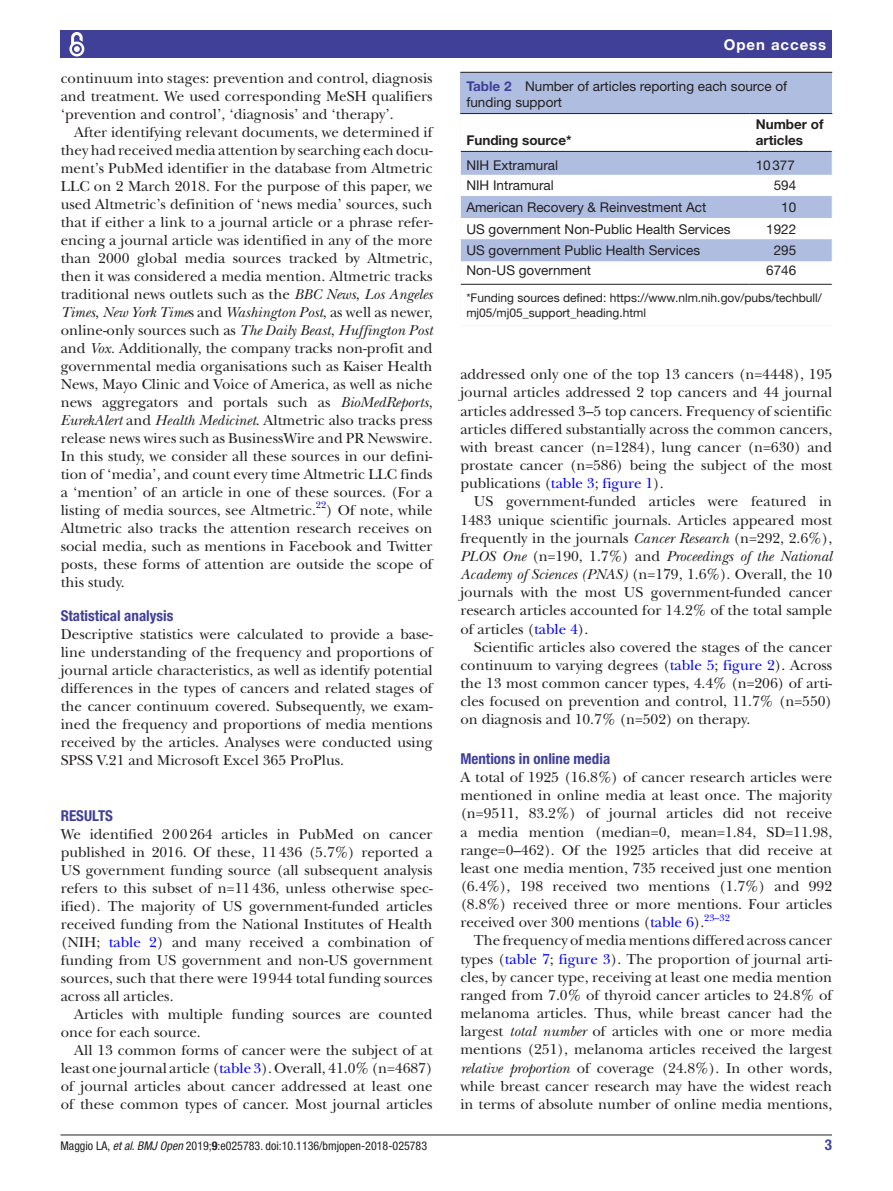
<style>
.page{position:relative;width:893px;height:1191px;background:#fff}
.page>*{position:absolute;margin:0;border:0;box-sizing:border-box;transform-origin:0 0}
.t1{font:15px/18px "New Baskerville";color:#231f20;text-align:justify}
.t2{font:700 condensed 15px "Helvetica Neue LT Std";color:#414099}
.t3{font:700 15px "Helvetica Neue LT Std";letter-spacing:.065em;color:#fff}
.t4{font:13.5px/16.5px "Helvetica Neue LT Std";color:#231f20}
.t5{font:700 13.5px/16.2px "Helvetica Neue LT Std";color:#231f20}
.t6{font:12px/15px "Helvetica Neue LT Std";color:#231f20}
.t7{font:condensed 12px "Helvetica Neue LT Std";color:#231f20}
.t8{font:9.9px "New Baskerville";color:#00f}
.s1{font-style:italic}
.s2{color:#00f}
.s3{font-weight:700;color:#414099}
.s4{font-weight:700}
</style>
<div class="page">
<hr style="left:61px;top:1134px;width:771px;height:1px;background:#231f20">
<div style="left:61px;top:31px;width:771px;height:27px;background:#414099"></div>
<svg style="left:69px;top:32px;width:16px;height:25px"></svg>
<div style="left:460px;top:73px;width:372px;height:253px;background:#afbde1"></div>
<hr style="left:460px;top:72px;width:372px;height:1px;background:#231f20">
<div style="left:461px;top:114px;width:371px;height:212px;background:#fff"></div>
<hr style="left:460px;top:113px;width:290px;height:1px;background:#231f20">
<hr style="left:750px;top:113px;width:82px;height:1px;background:#231f20">
<hr style="left:750px;top:284px;width:82px;height:1px;background:#231f20">
<hr style="left:460px;top:284px;width:290px;height:1px;background:#231f20">
<hr style="left:460px;top:114px;width:1px;height:37px;background:#fff">
<hr style="left:460px;top:284px;width:1px;height:42px;background:#fff">
<svg style="left:460px;top:151px;width:373px;height:133px"></svg>
<hr style="left:466px;top:316px;width:366px;height:2px;background:#fff">
<p class="t1" style="left:61px;top:69px;width:373px">continuum into stages: prevention and control, diagnosis and treatment. We used corresponding MeSH qualifiers ‘prevention and control’, ‘diagnosis’ and ‘therapy’.</p>
<p class="t1" style="left:61px;top:123px;width:373px;text-indent:14px">After identifying relevant documents, we determined if they had received media attention by searching each docu&shy;ment’s PubMed identifier in the database from Altmetric LLC on 2 March 2018. For the purpose of this paper, we used Altmetric’s definition of ‘news media’ sources, such that if either a link to a journal article or a phrase refer&shy;encing a journal article was identified in any of the more than 2000 global media sources tracked by Altmetric, then it was considered a media mention. Altmetric tracks traditional news outlets such as the <span class="s1">BBC News</span>, <span class="s1">Los Angeles Times</span>, <span class="s1">New York Time</span>s and <span class="s1">Washington Post</span>, as well as newer, online-only sources such as <span class="s1">The Daily Beast</span>, <span class="s1">Huffington Post </span>and <span class="s1">Vox.</span> Additionally, the company tracks non-profit and governmental media organisations such as Kaiser Health News, Mayo Clinic and Voice of America, as well as niche news aggregators and portals such as <span class="s1">BioMedReports</span>, <span class="s1">EurekAlert</span> and <span class="s1">Health Medicinet</span>. Altmetric also tracks press release news wires such as BusinessWire and PR Newswire.<br>In this study, we consider all these sources in our defini&shy;tion of ‘media’, and count every time Altmetric LLC finds a ‘mention’ of an article in one of these sources. (For a listing of media sources, see Altmetric.</p>
<p class="t8" style="left:316px;top:499px;width:12px">22</p>
<p class="t1" style="left:61px;top:501px;width:373px;text-indent:266px">) Of note, while Altmetric also tracks the attention research receives on social media, such as mentions in Facebook and Twitter posts, these forms of attention are outside the scope of this study.</p>
<p class="t2" style="left:61px;top:606px;width:114px">Statistical analysis</p>
<p class="t1" style="left:61px;top:625px;width:373px">Descriptive statistics were calculated to provide a base&shy;line understanding of the frequency and proportions of journal article characteristics, as well as identify potential differences in the types of cancers and related stages of the cancer continuum covered. Subsequently, we exam&shy;ined the frequency and proportions of media mentions received by the articles. Analyses were conducted using SPSS V.21 and Microsoft Excel 365 ProPlus.</p>
<p class="t2" style="left:61px;top:807px;width:54px">Results</p>
<p class="t1" style="left:61px;top:825px;width:373px">We identified 200264 articles in PubMed on cancer published in 2016. Of these, 11436 (5.7%) reported a US government funding source (all subsequent analysis refers to this subset of n=11436, unless otherwise spec&shy;ified). The majority of US government-funded articles received funding from the National Institutes of Health (NIH; <span class="s2">table 2</span>) and many received a combination of funding from US government and non-US government sources, such that there were 19944 total funding sources across all articles.</p>
<p class="t1" style="left:61px;top:1005px;width:373px;text-indent:14px">Articles with multiple funding sources are counted once for each source.</p>
<p class="t1" style="left:61px;top:1041px;width:373px;text-indent:14px">All 13 common forms of cancer were the subject of at least one journal article (<span class="s2">table 3</span>). Overall, 41.0% (n=4687) of journal articles about cancer addressed at least one of these common types of cancer. Most journal articles</p>
<p class="t3" style="left:724px;top:35px;width:104px">Open access</p>
<p class="t4" style="left:466px;top:77px;width:322px"><span class="s3">Table 2</span> Number of articles reporting each source of funding support</p>
<p class="t5" style="left:466px;top:132px;width:107px">Funding source*</p>
<p class="t5" style="left:756px;top:116px;width:69px">Number of articles</p>
<p class="t4" style="left:466px;top:157px;width:93px">NIH Extramural</p>
<p class="t4" style="left:756px;top:157px;width:41px">10377</p>
<p class="t4" style="left:466px;top:177px;width:89px">NIH Intramural</p>
<p class="t4" style="left:774px;top:177px;width:24px">594</p>
<p class="t4" style="left:466px;top:199px;width:242px">American Recovery &amp; Reinvestment Act</p>
<p class="t4" style="left:781px;top:199px;width:17px">10</p>
<p class="t4" style="left:466px;top:220px;width:266px">US government Non-Public Health Services</p>
<p class="t4" style="left:766px;top:220px;width:32px">1922</p>
<p class="t4" style="left:466px;top:242px;width:235px">US government Public Health Services</p>
<p class="t4" style="left:774px;top:242px;width:24px">295</p>
<p class="t4" style="left:466px;top:262px;width:126px">Non-US government</p>
<p class="t4" style="left:766px;top:262px;width:32px">6746</p>
<p class="t6" style="left:466px;top:290px;width:357px">*Funding sources defined: https://www.nlm.nih.gov/pubs/techbull/ mj05/mj05_support_heading.html</p>
<p class="t1" style="left:460px;top:365px;width:373px">addressed only one of the top 13 cancers (n=4448), 195 journal articles addressed 2 top cancers and 44 journal articles addressed 3–5 top cancers. Frequency of scientific articles differed substantially across the common cancers, with breast cancer (n=1284), lung cancer (n=630) and prostate cancer (n=586) being the subject of the most publications (<span class="s2">table 3</span>; <span class="s2">figure 1</span>).</p>
<p class="t1" style="left:460px;top:492px;width:373px;text-indent:13px">US government-funded articles were featured in 1483 unique scientific journals. Articles appeared most frequently in the journals <span class="s1">Cancer Research</span> (n=292, 2.6%), <span class="s1">PLOS One</span> (n=190, 1.7%) and <span class="s1">Proceedings of the National Academy of Sciences (PNAS)</span> (n=179, 1.6%). Overall, the 10 journals with the most US government-funded cancer research articles accounted for 14.2% of the total sample of articles (<span class="s2">table 4</span>).</p>
<p class="t1" style="left:460px;top:638px;width:373px;text-indent:13px">Scientific articles also covered the stages of the cancer continuum to varying degrees (<span class="s2">table 5</span>; <span class="s2">figure 2</span>). Across the 13 most common cancer types, 4.4% (n=206) of arti&shy;cles focused on prevention and control, 11.7% (n=550) on diagnosis and 10.7% (n=502) on therapy.</p>
<p class="t2" style="left:460px;top:749px;width:151px">Mentions in online media</p>
<p class="t1" style="left:460px;top:768px;width:373px">A total of 1925 (16.8%) of cancer research articles were mentioned in online media at least once. The majority (n=9511, 83.2%) of journal articles did not receive a media mention (median=0, mean=1.84, SD=11.98, range=0–462). Of the 1925 articles that did receive at least one media mention, 735 received just one mention (6.4%), 198 received two mentions (1.7%) and 992 (8.8%) received three or more mentions. Four articles received over 300 mentions (<span class="s2">table 6</span>).</p>
<p class="t8" style="left:704px;top:911px;width:27px">23–32</p>
<p class="t1" style="left:460px;top:931px;width:373px;text-indent:14px">The frequency of media mentions differed across cancer types (<span class="s2">table 7</span>; <span class="s2">figure 3</span>). The proportion of journal arti&shy;cles, by cancer type, receiving at least one media mention ranged from 7.0% of thyroid cancer articles to 24.8% of melanoma articles. Thus, while breast cancer had the largest <span class="s1">total number</span> of articles with one or more media mentions (251), melanoma articles received the largest <span class="s1">relative proportion</span> of coverage (24.8%). In other words, while breast cancer research may have the widest reach in terms of absolute number of online media mentions,</p>
<p class="t7" style="left:61px;top:1138px;width:368px">Maggio LA, <span class="s1">et al</span>. <span class="s1">BMJ Open</span> 2019;<span class="s4">9</span>:e025783. doi:10.1136/bmjopen-2018-025783</p>
<p class="t2" style="left:825px;top:1135px;width:9px">3</p>
</div>
